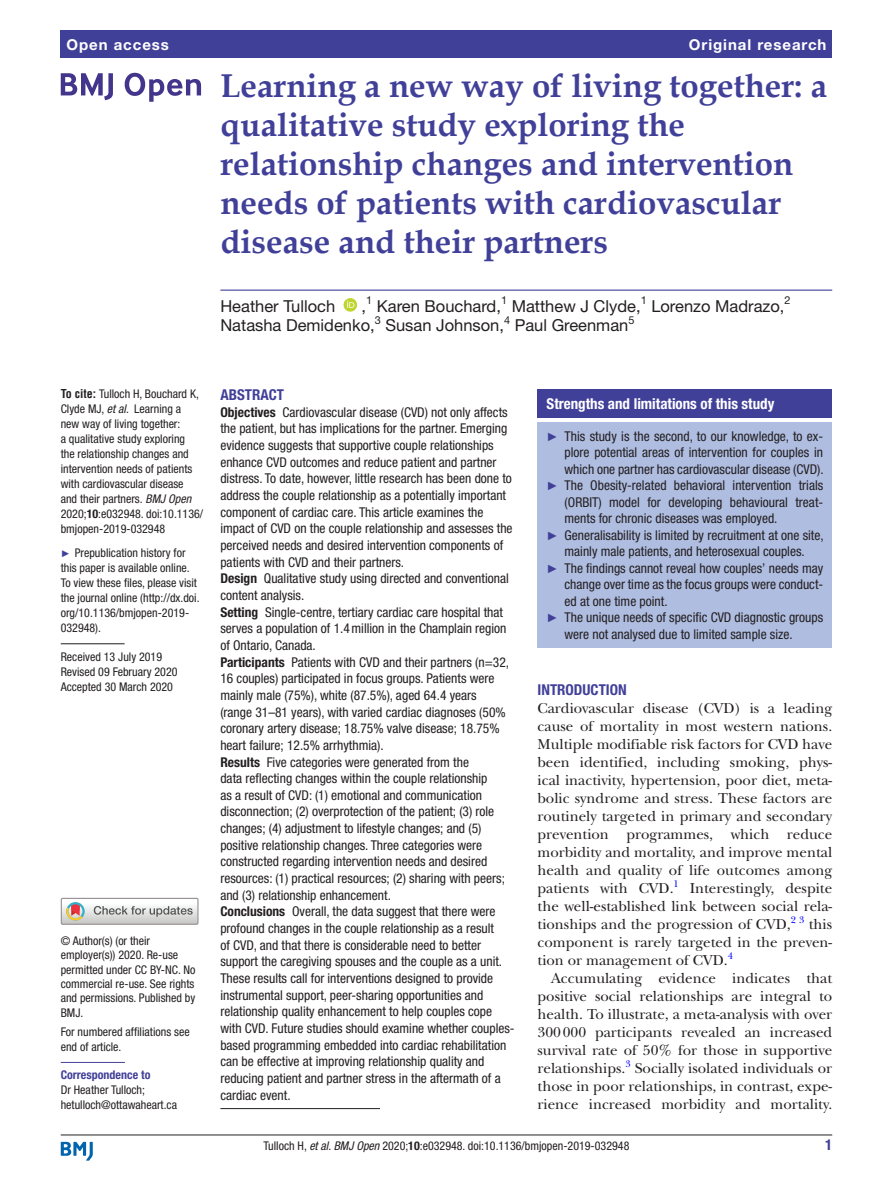
<style>
.page{position:relative;width:893px;height:1191px;background:#fff}
.page>*{position:absolute;margin:0;border:0;box-sizing:border-box;transform-origin:0 0}
.t1{font:700 33px/39px "Book Antiqua";color:#414099}
.t2{font:16.5px "Helvetica Neue LT Std";color:#231f20}
.t3{font:15px/18px "New Baskerville";color:#231f20;text-align:justify}
.t4{font:700 condensed 15px "Helvetica Neue LT Std";color:#fff}
.t5{font:700 15px "Helvetica Neue LT Std";letter-spacing:.065em;color:#fff}
.t6{font:700 condensed 15px "Helvetica Neue LT Std";color:#414099}
.t7{font:condensed 13.5px/16.6px "Helvetica Neue LT Std";color:#231f20}
.t8{font:condensed 12px/15px "Helvetica Neue LT Std";color:#231f20}
.t9{font:700 condensed 12px "Helvetica Neue LT Std";color:#414099}
.t10{font:10.95px "Helvetica Neue LT Std";color:#231f20}
.t11{font:9.9px "New Baskerville";color:#00f}
.s1{font-family:"Helvetica LT Std";font-weight:700}
.s2{font-style:italic}
.s3{font-weight:700}
.s4{font-family:"Arial";font-stretch:normal;font-size:9.75px;color:#414099}
.s5{font-family:"Arial";font-stretch:normal;font-size:12px;color:#414099}
</style>
<div class="page">
<hr style="left:61px;top:1134px;width:771px;height:1px;background:#231f20">
<svg style="left:61px;top:1141px;width:32px;height:19px"></svg>
<div style="left:61px;top:31px;width:771px;height:27px;background:#414099"></div>
<hr style="left:220px;top:289px;width:612px;height:2px;background:#414099">
<svg style="left:344px;top:298px;width:13px;height:14px"></svg>
<hr style="left:61px;top:643px;width:64px;height:1px;background:#231f20">
<hr style="left:61px;top:1062px;width:64px;height:1px;background:#414099">
<svg style="left:61px;top:73px;width:52px;height:27px"></svg>
<svg style="left:125px;top:73px;width:76px;height:29px"></svg>
<div style="left:61px;top:897px;width:138px;height:27px;border:1px solid #969090"></div>
<svg style="left:61px;top:898px;width:137px;height:26px"></svg>
<div style="left:538px;top:389px;width:294px;height:29px;background:#414099"></div>
<div style="left:538px;top:422px;width:294px;height:226px;background:#afbde1"></div>
<hr style="left:220px;top:1108px;width:160px;height:1px;background:#231f20">
<p class="t5" style="left:66px;top:35px;width:104px">Open access</p>
<p class="t5" style="left:689px;top:35px;width:139px">Original research</p>
<h1 class="t1" style="left:220px;top:66px;width:608px">Learning a new way of living together: a qualitative study exploring the relationship changes and intervention needs of patients with cardiovascular disease and their partners</h1>
<p class="t2" style="left:220px;top:296px;width:116px">Heather Tulloch</p>
<p class="t2" style="left:362px;top:296px;width:6px">,</p>
<p class="t10" style="left:366px;top:294px;width:8px">1</p>
<p class="t2" style="left:377px;top:296px;width:126px">Karen Bouchard,</p>
<p class="t10" style="left:501px;top:294px;width:8px">1</p>
<p class="t2" style="left:512px;top:296px;width:130px">Matthew J Clyde,</p>
<p class="t10" style="left:641px;top:294px;width:8px">1</p>
<p class="t2" style="left:651px;top:296px;width:135px">Lorenzo Madrazo,</p>
<p class="t10" style="left:784px;top:294px;width:8px">2</p>
<p class="t2" style="left:220px;top:315px;width:156px">Natasha Demidenko,</p>
<p class="t10" style="left:375px;top:313px;width:8px">3</p>
<p class="t2" style="left:385px;top:315px;width:120px">Susan Johnson,</p>
<p class="t10" style="left:504px;top:313px;width:8px">4</p>
<p class="t2" style="left:515px;top:315px;width:115px">Paul Greenman</p>
<p class="t10" style="left:628px;top:313px;width:8px">5</p>
<p class="t8" style="left:61px;top:386px;width:144px"><span class="s1">To cite:</span> Tulloch H, Bouchard K,<br>Clyde MJ, <span class="s2">et al</span>. Learning a<br>new way of living together:<br>a qualitative study exploring<br>the relationship changes and intervention needs of patients with cardiovascular disease<br>and their partners. <span class="s2">BMJ Open<br></span>2020;<span class="s3">10</span>:e032948. doi:10.1136/ bmjopen-2019-032948</p>
<p class="t8" style="left:61px;top:545px;width:140px"><span class="s4">►</span> Prepublication history for this paper is available online.<br>To view these files, please visit the journal online (http://dx.doi. org/10.1136/bmjopen-2019-<br>032948).</p>
<p class="t8" style="left:61px;top:649px;width:118px">Received 13 July 2019<br>Revised 09 February 2020<br>Accepted 30 March 2020</p>
<p class="t8" style="left:61px;top:933px;width:136px;line-height:14.4px">© Author(s) (or their employer(s)) 2020. Re-use permitted under CC BY-NC. No commercial re-use. See rights and permissions. Published by<br>BMJ.</p>
<p class="t8" style="left:61px;top:1024px;width:130px">For numbered affiliations see end of article.</p>
<p class="t9" style="left:61px;top:1067px;width:91px">Correspondence to</p>
<p class="t8" style="left:61px;top:1082px;width:118px">Dr Heather Tulloch; hetulloch@ottawaheart.ca</p>
<p class="t6" style="left:220px;top:386px;width:65px">Abstract</p>
<p class="t7" style="left:220px;top:403px;width:296px"><span class="s3">Objectives</span> Cardiovascular disease (CVD) not only affects the patient, but has implications for the partner. Emerging evidence suggests that supportive couple relationships enhance CVD outcomes and reduce patient and partner distress. To date, however, little research has been done to address the couple relationship as a potentially important component of cardiac care. This article examines the impact of CVD on the couple relationship and assesses the perceived needs and desired intervention components of patients with CVD and their partners.<br><span class="s3">Design</span> Qualitative study using directed and conventional content analysis.<br><span class="s3">Setting</span> Single-centre, tertiary cardiac care hospital that serves a population of 1.4million in the Champlain region of Ontario, Canada.<br><span class="s3">Participants</span> Patients with CVD and their partners (n=32, 16 couples) participated in focus groups. Patients were mainly male (75%), white (87.5%), aged 64.4 years<br>(range 31–81 years), with varied cardiac diagnoses (50% coronary artery disease; 18.75% valve disease; 18.75% heart failure; 12.5% arrhythmia).<br><span class="s3">Results</span> Five categories were generated from the<br>data reflecting changes within the couple relationship<br>as a result of CVD: (1) emotional and communication disconnection; (2) overprotection of the patient; (3) role changes; (4) adjustment to lifestyle changes; and (5) positive relationship changes. Three categories were constructed regarding intervention needs and desired resources: (1) practical resources; (2) sharing with peers; and (3) relationship enhancement.<br><span class="s3">Conclusions</span> Overall, the data suggest that there were profound changes in the couple relationship as a result<br>of CVD, and that there is considerable need to better support the caregiving spouses and the couple as a unit.<br>These results call for interventions designed to provide instrumental support, peer-sharing opportunities and relationship quality enhancement to help couples cope with CVD. Future studies should examine whether couples&shy;based programming embedded into cardiac rehabilitation can be effective at improving relationship quality and reducing patient and partner stress in the aftermath of a cardiac event.</p>
<p class="t4" style="left:547px;top:395px;width:229px">Strengths and limitations of this study</p>
<p class="t7" style="left:547px;top:428px;width:278px"><span class="s5">►</span> This study is the second, to our knowledge, to ex-</p>
<p class="t7" style="left:565px;top:444px;width:260px">plore potential areas of intervention for couples in</p>
<p class="t7" style="left:565px;top:461px;width:261px">which one partner has cardiovascular disease (CVD).</p>
<p class="t7" style="left:547px;top:477px;width:278px"><span class="s5">►</span> The Obesity-related behavioral intervention trials</p>
<p class="t7" style="left:565px;top:494px;width:260px">(ORBIT) model for developing behavioural treat-</p>
<p class="t7" style="left:565px;top:510px;width:214px">ments for chronic diseases was employed.</p>
<p class="t7" style="left:547px;top:527px;width:279px"><span class="s5">►</span> Generalisability is limited by recruitment at one site,</p>
<p class="t7" style="left:565px;top:543px;width:242px">mainly male patients, and heterosexual couples.</p>
<p class="t7" style="left:547px;top:560px;width:278px"><span class="s5">►</span> The findings cannot reveal how couples’ needs may</p>
<p class="t7" style="left:565px;top:576px;width:260px">change over time as the focus groups were conduct-</p>
<p class="t7" style="left:565px;top:593px;width:105px">ed at one time point.</p>
<p class="t7" style="left:547px;top:609px;width:278px"><span class="s5">►</span> The unique needs of specific CVD diagnostic groups</p>
<p class="t7" style="left:565px;top:626px;width:230px">were not analysed due to limited sample size.</p>
<p class="t6" style="left:538px;top:681px;width:91px">Introduction</p>
<p class="t3" style="left:538px;top:699px;width:296px">Cardiovascular disease (CVD) is a leading cause of mortality in most western nations.<br>Multiple modifiable risk factors for CVD have been identified, including smoking, phys&shy;ical inactivity, hypertension, poor diet, meta&shy;bolic syndrome and stress. These factors are routinely targeted in primary and secondary prevention programmes, which reduce morbidity and mortality, and improve mental health and quality of life outcomes among patients with CVD.<sup>1</sup></p>
<p class="t3" style="left:538px;top:879px;width:296px;text-indent:152px">Interestingly, despite the well-established link between social rela&shy;tionships and the progression of CVD,</p>
<p class="t11" style="left:791px;top:913px;width:15px">2 3</p>
<p class="t3" style="left:538px;top:915px;width:296px;text-indent:271px">this component is rarely targeted in the preven&shy;tion or management of CVD.</p>
<p class="t11" style="left:728px;top:949px;width:7px">4</p>
<p class="t3" style="left:538px;top:969px;width:296px;text-indent:14px">Accumulating evidence indicates that positive social relationships are integral to health. To illustrate, a meta-analysis with over 300000 participants revealed an increased survival rate of 50% for those in supportive relationships.<sup>3</sup> Socially isolated individuals or those in poor relationships, in contrast, expe&shy;rience increased morbidity and mortality.</p>
<p class="t8" style="left:264px;top:1137px;width:367px">Tulloch H, <span class="s2">et al</span>. <span class="s2">BMJ Open</span> 2020;<span class="s3">10</span>:e032948. doi:10.1136/bmjopen-2019-032948</p>
<p class="t6" style="left:825px;top:1135px;width:9px">1</p>
</div>
